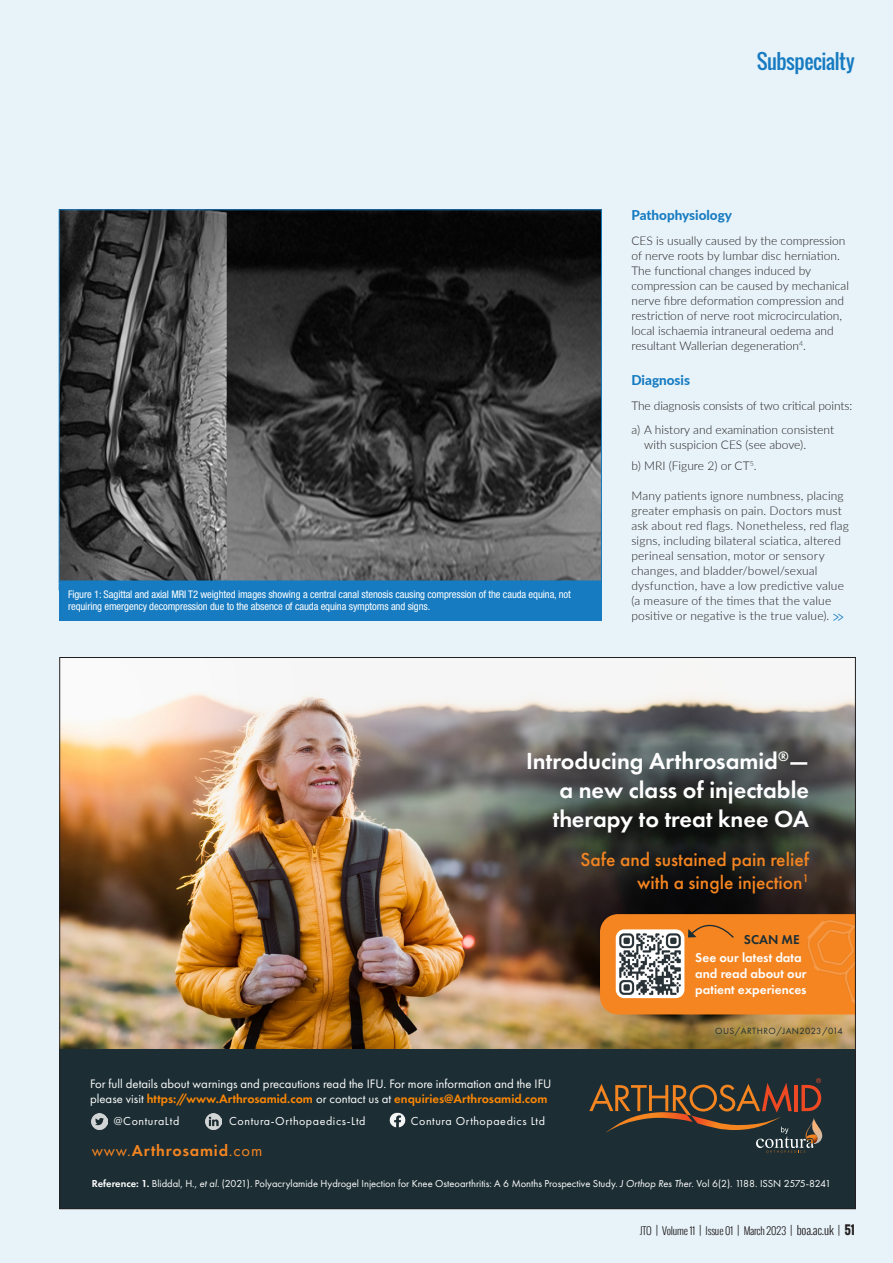
<style>
.page{position:relative;width:893px;height:1263px;background:#e7f3f9}
.page>*{position:absolute;margin:0;border:0;box-sizing:border-box;transform-origin:0 0}
.t1{font:600 24.15px/29px "Futura PT";color:#fff;text-align:justify}
.Author_Name_13_5{font:20.25px "Oswald";letter-spacing:-.02em;color:#177bc1}
.t2{font:500 19.5px/23.4px "Futura PT";color:#f58521;text-align:right}
.t3{font:600 16.5px "Futura PT";letter-spacing:.05em;color:#f58521}
.BOA-J_Body{font:800 13.5px "Lato";color:#177bc1}
.t4{font:600 13.35px/16px "Futura PT";color:#fff}
.t5{font:600 13.35px "Futura PT";color:#1c2e34}
.t6{font:12.75px/15.3px "Futura PT";color:#fff}
.BOA-J_Body-2{font:300 12px/15px "Lato";color:#231f20}
.t7{font:12px "Futura PT";letter-spacing:.05em;color:#fff}
.Caption_2019{font:condensed 10.5px/12px "Helvetica Neue";letter-spacing:-.01em;color:#fff}
.t8{font:10.5px "Futura PT";color:#fff}
.t9{font:300 10.5px "Oswald";letter-spacing:-.02em;color:#231f20}
.t10{font:9.3px "Futura PT";letter-spacing:.05em;color:#1c2e34}
.s1{font-family:"Helvetica";font-size:14.55px;color:#177bc1}
.s2{font-weight:600;color:#ff8703}
.s3{color:#1c2e34}
.s4{font-weight:400}
.s5{font-weight:600}
.s6{font-style:italic}
.s7{font-size:12px}
.s8{font-weight:700;font-size:12px}
</style>
<div class="page">
<img style="left:61px;top:212px;width:539px;height:368px">
<div style="left:60px;top:584px;width:542px;height:36px;background:#177bc1"></div>
<div style="left:60px;top:580px;width:542px;height:8px;background:#177bc1"></div>
<img style="left:62px;top:659px;width:630px;height:390px">
<img style="left:692px;top:659px;width:162px;height:390px">
<div style="left:60px;top:1049px;width:795px;height:160px;background:#1c2e34"></div>
<img style="left:92px;top:1113px;width:16px;height:16px">
<img style="left:206px;top:1113px;width:15px;height:16px">
<img style="left:389px;top:1112px;width:17px;height:16px">
<img style="left:795px;top:884px;width:59px;height:135px">
<svg style="left:600px;top:913px;width:254px;height:101px;background:#e28a3b"></svg>
<svg style="left:589px;top:1078px;width:233px;height:75px"></svg>
<p class="Caption_2019" style="left:68px;top:588px;width:504px">Figure 1: Sagittal and axial MRI T2 weighted images showing a central canal stenosis causing compression of the cauda equina, not requiring emergency decompression due to the absence of cauda equina symptoms and signs.</p>
<p class="Author_Name_13_5" style="left:757px;top:46px;width:99px">Subspecialty</p>
<p class="BOA-J_Body" style="left:631px;top:205px;width:102px">Pathophysiology</p>
<p class="BOA-J_Body-2" style="left:631px;top:233px;width:219px">CES is usually caused by the compression of nerve roots by lumbar disc herniation.<br>The functional changes induced by compression can be caused by mechanical nerve fibre deformation compression and restriction of nerve root microcirculation, local ischaemia intraneural oedema and resultant Wallerian degeneration<sup>4</sup>.</p>
<p class="BOA-J_Body" style="left:631px;top:370px;width:60px">Diagnosis</p>
<p class="BOA-J_Body-2" style="left:631px;top:398px;width:222px">The diagnosis consists of two critical points:</p>
<p class="BOA-J_Body-2" style="left:644px;top:422px;width:191px;text-indent:-13px">a) A history and examination consistent with suspicion CES (see above).</p>
<p class="BOA-J_Body-2" style="left:631px;top:458px;width:127px">b) MRI (Figure 2) or CT<sup>5</sup>.</p>
<p class="BOA-J_Body-2" style="left:631px;top:488px;width:219px">Many patients ignore numbness, placing greater emphasis on pain. Doctors must ask about red flags. Nonetheless, red flag signs, including bilateral sciatica, altered perineal sensation, motor or sensory changes, and bladder/bowel/sexual dysfunction, have a low predictive value (a measure of the times that the value positive or negative is the true value). <span class="s1">&gt;&gt;</span></p>
<h1 class="t1" style="left:553px;top:747px;width:258px;text-indent:-27px">Introducing Arthrosamid<sup>®</sup>— a new class of injectable therapy to treat knee OA</h1>
<h3 class="t2" style="left:580px;top:847px;width:230px">Safe and sustained pain relief with a single injection<sup>1</sup></h3>
<p class="t5" style="left:744px;top:931px;width:57px">SCAN ME</p>
<p class="t4" style="left:695px;top:949px;width:113px">See our latest data and read about our patient experiences</p>
<p class="t6" style="left:90px;top:1076px;width:463px">For full details about warnings and precautions read the IFU. For more information and the IFU please visit <span class="s2">https://www.Arthrosamid.com</span> or contact us at <span class="s2">enquiries@Arthrosamid.com</span><span class="s3">.</span></p>
<p class="t7" style="left:114px;top:1113px;width:67px">@ConturaLtd</p>
<p class="t7" style="left:229px;top:1113px;width:138px">Contura-Orthopaedics-Ltd</p>
<p class="t7" style="left:411px;top:1113px;width:136px">Contura Orthopaedics Ltd</p>
<h3 class="t3" style="left:92px;top:1140px;width:172px"><span class="s4">www.</span>Arthrosamid<span class="s4">.com</span></h3>
<p class="t10" style="left:715px;top:1025px;width:129px">OUS/ARTHRO/JAN2023/014</p>
<p class="t8" style="left:92px;top:1177px;width:741px"><span class="s5">Reference: 1.</span> Bliddal, H., <span class="s6">et al</span>. (2021). Polyacrylamide Hydrogel Injection for Knee Osteoarthritis: A 6 Months Prospective Study. <span class="s6">J Orthop Res Ther</span>. Vol 6(2). 1188. ISSN 2575-8241</p>
<p class="t9" style="left:640px;top:1223px;width:216px">JTO <span class="s7">|</span> Volume 11 <span class="s7">|</span> Issue 01 <span class="s7">|</span> March 2023 <span class="s7">| boa.ac.uk |</span> <span class="s8">51</span></p>
</div>
